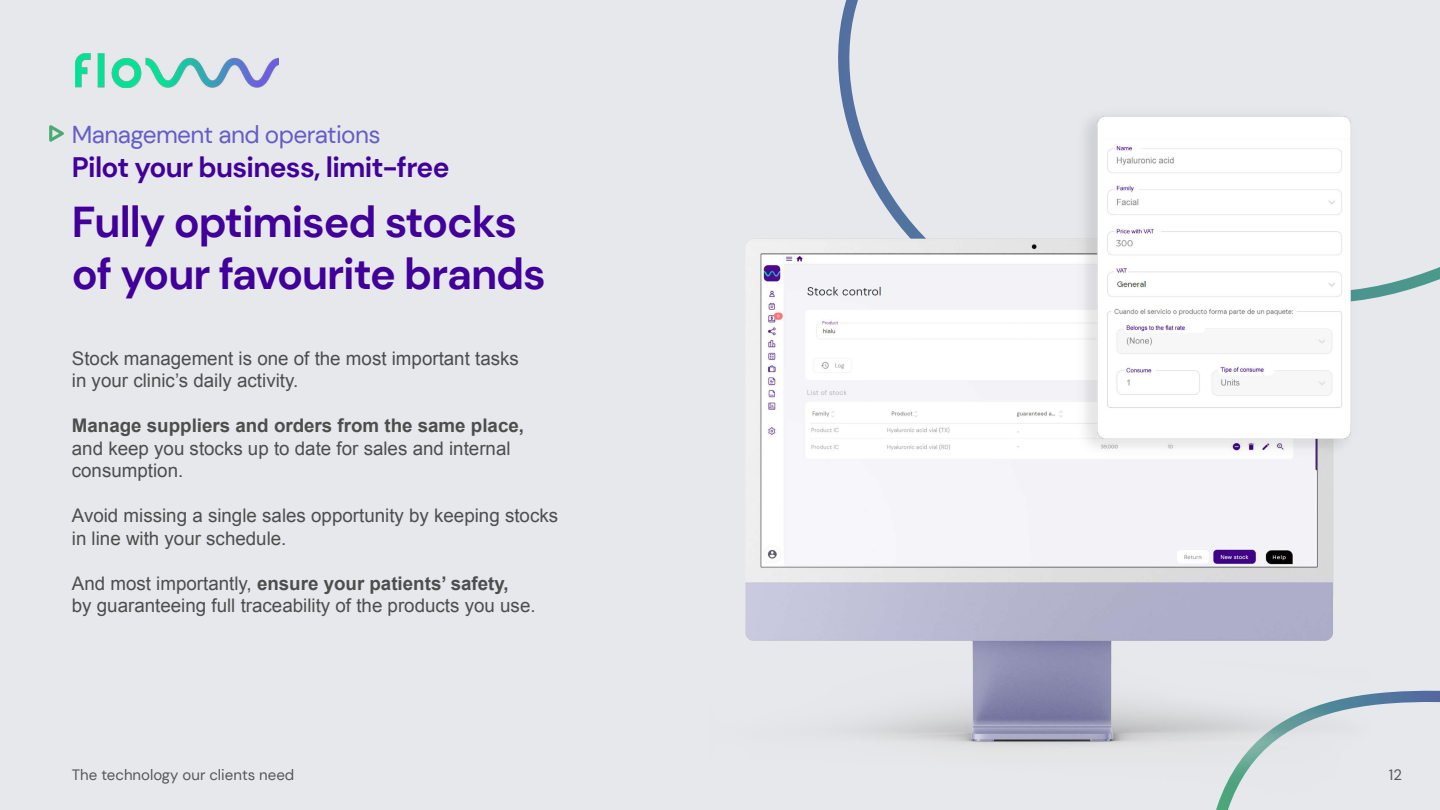
<style>
.page{position:relative;width:1440px;height:810px;background:#e7e8ec}
.page>*{position:absolute;margin:0;border:0;box-sizing:border-box;transform-origin:0 0}
.t1{font:700 43.12px/51.8px "DM Sans";letter-spacing:-.025em;color:#410099}
.t2{font:700 28.12px "DM Sans";letter-spacing:-.025em;color:#410099}
.t3{font:24.38px "DM Sans";letter-spacing:-.025em;color:#655dc6}
.t4{font:18.75px/22.5px "Arial";color:#4d4d4d}
.t5{font:700 18.75px "Arial";color:#4d4d4d}
.t6{font:15px "DM Sans";color:#565757}
.s1{font-weight:700}
</style>
<div class="page">
<img style="left:76px;top:54px;width:203px;height:34px">
<svg style="left:49px;top:125px;width:15px;height:17px"></svg>
<svg style="left:810px;top:0;width:211px;height:222px;background:#dbdee6"></svg>
<img style="left:602px;top:222px;width:838px;height:588px">
<img style="left:960px;top:19px;width:480px;height:701px">
<h3 class="t3" style="left:72px;top:119px;width:310px">Management and operations</h3>
<h2 class="t2" style="left:72px;top:150px;width:379px">Pilot your business, limit-free</h2>
<h1 class="t1" style="left:72px;top:196px;width:475px">Fully optimised stocks of your favourite brands</h1>
<p class="t4" style="left:72px;top:347px;width:449px">Stock management is one of the most important tasks in your clinic’s daily activity.</p>
<p class="t5" style="left:72px;top:413px;width:454px">Manage suppliers and orders from the same place,</p>
<p class="t4" style="left:72px;top:437px;width:440px">and keep you stocks up to date for sales and internal consumption.</p>
<p class="t4" style="left:72px;top:505px;width:488px">Avoid missing a single sales opportunity by keeping stocks in line with your schedule.</p>
<p class="t4" style="left:72px;top:572px;width:465px">And most importantly, <span class="s1">ensure your patients’ safety,<br></span>by guaranteeing full traceability of the products you use.</p>
<p class="t6" style="left:72px;top:766px;width:224px">The technology our clients need</p>
<p class="t6" style="left:1389px;top:766px;width:15px">12</p>
</div>
